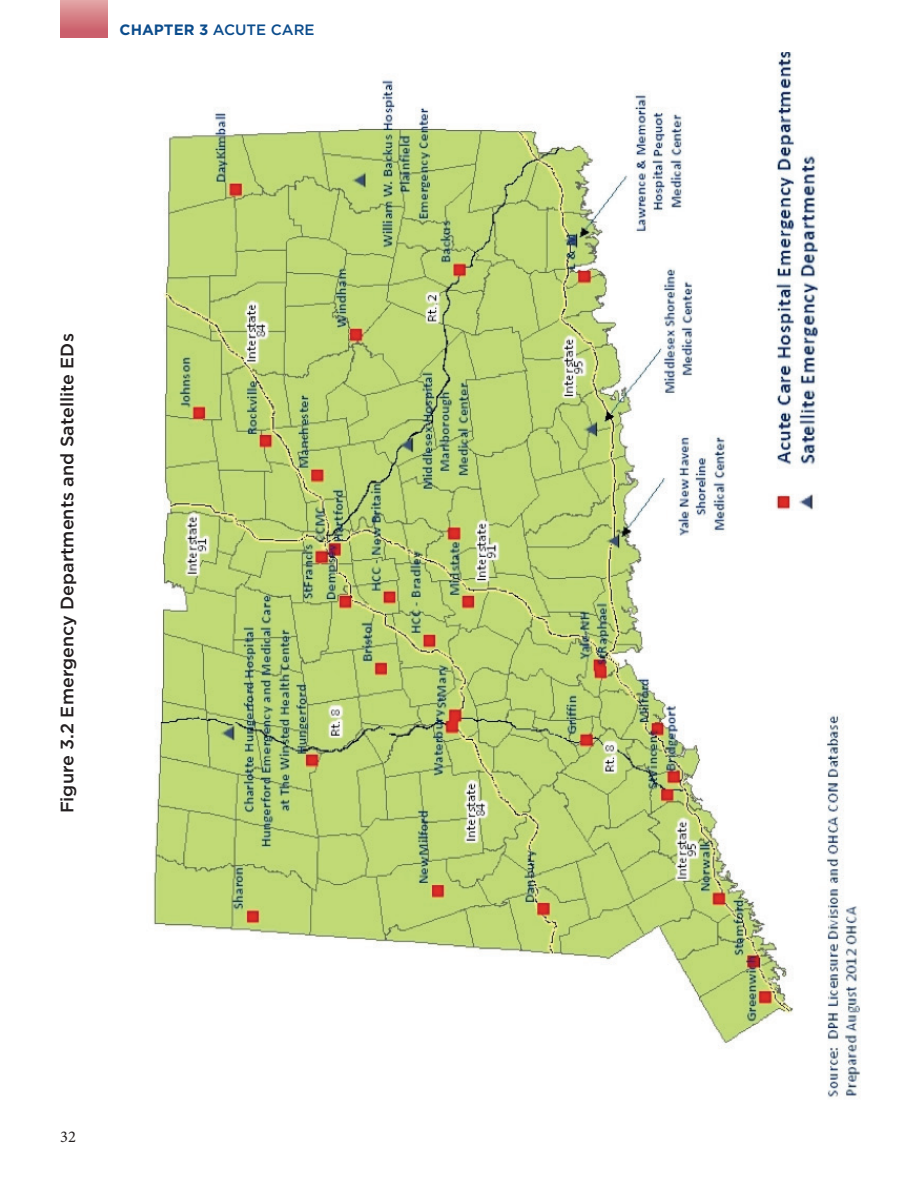
<style>
.page{position:relative;width:918px;height:1188px;background:#fff}
.page>*{position:absolute;margin:0;border:0;box-sizing:border-box;transform-origin:0 0}
.t1{font:500 18px "Gotham";color:#231f20}
.t2{font:16.5px "Minion Pro";color:#231f20}
.t3{font:500 15px "Gotham";color:#0b4c8c}
.s1{font-weight:700}
</style>
<div class="page">
<img style="left:153px;top:52px;width:708px;height:1046px">
<div style="left:60px;top:0;width:48px;height:38px;background:linear-gradient(to bottom,#e2a3a3,#c85764)"></div>
<p class="t3" style="left:120px;top:21px;width:196px"><span class="s1">CHAPTER 3</span> ACUTE CARE</p>
<p class="t1" style="left:57px;top:813px;width:481px;rotate:-90deg">Figure 3.2 Emergency Departments and Satellite EDs</p>
<p class="t2" style="left:60px;top:1126px;width:17px">32</p>
</div>
